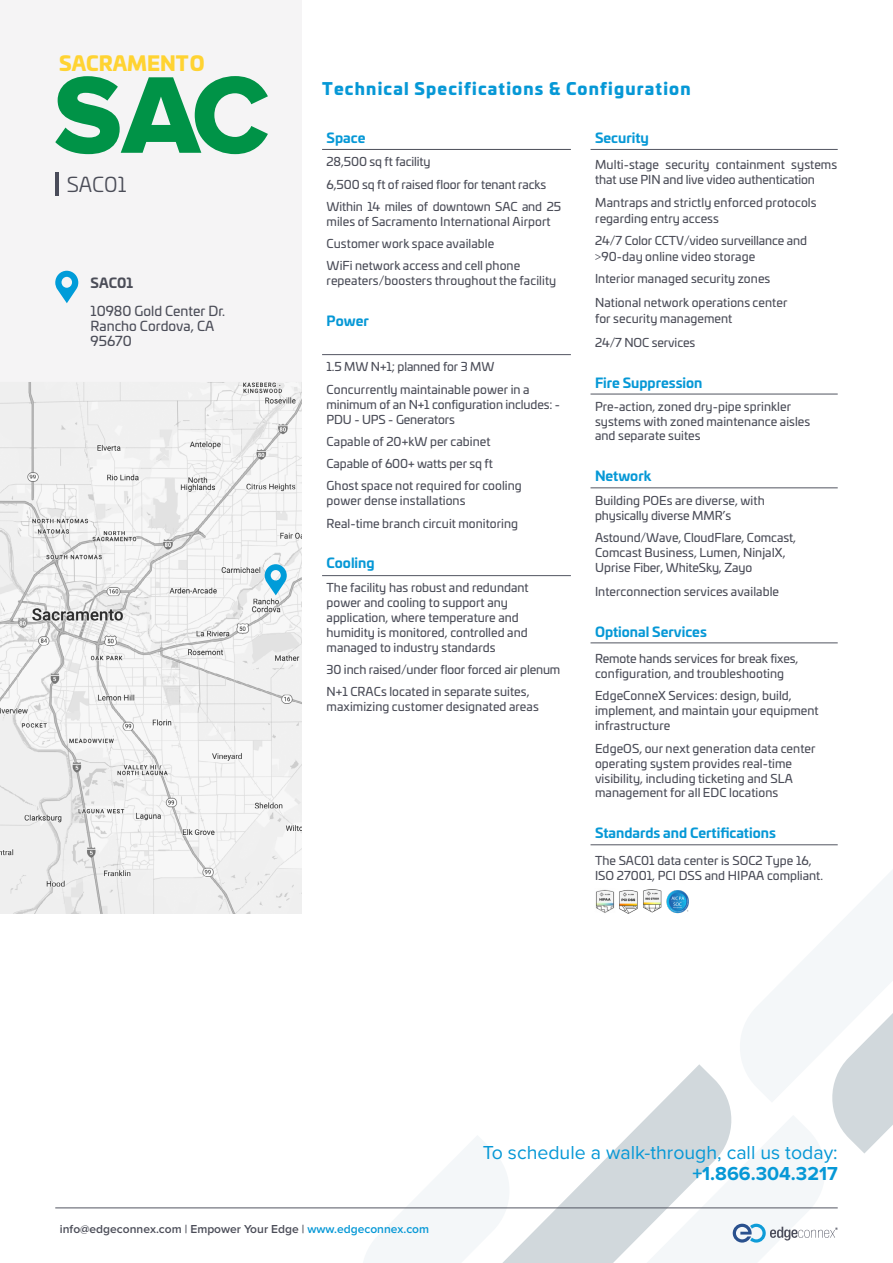
<style>
.page{position:relative;width:893px;height:1263px;background:#fff}
.page>*{position:absolute;margin:0;border:0;box-sizing:border-box;transform-origin:0 0}
.t1{font:113.1px "Proxima Nova Extrabld";color:#009347}
.t2{font:20.4px "Univia Pro";color:#4b4d58}
.t3{font:900 19.95px "Univia Pro";color:#ffd332}
.t4{font:19.5px "Proxima Nova";color:#0698d6}
.t5{font:700 19.5px "Proxima Nova";color:#0698d6}
.t6{font:900 16.5px "Univia Pro";letter-spacing:.075em;color:#0698d6}
.t7{font:700 13.5px "Univia Pro";color:#0698d6}
.t8{font:13.5px/15px "Univia Pro";color:#4b4d58}
.t9{font:700 13.5px "Univia Pro";color:#4b4d58}
.t10{font:12px/15px "Univia Pro";letter-spacing:.005em;color:#4b4d58}
.t11{font:600 12px "Proxima Nova";color:#4b4d58}
.s1{font-family:"Proxima Nova"}
.s2{color:#0698d6}
</style>
<div class="page">
<svg style="left:356px;top:1191px;width:67px;height:72px"></svg>
<svg style="left:734px;top:845px;width:159px;height:112px"></svg>
<svg style="left:423px;top:1136px;width:117px;height:127px;fill:#f4f7f9"></svg>
<img style="left:0;top:382px;width:301px;height:531px">
<div style="left:0;top:0;width:301px;height:382px;background:#f5f4f5"></div>
<hr style="left:55px;top:1207px;width:783px;height:1px;background:#525561">
<hr style="left:322px;top:149px;width:249px;height:1px;background:#4b4d58">
<hr style="left:322px;top:354px;width:249px;height:1px;background:#525561">
<hr style="left:322px;top:575px;width:249px;height:1px;background:#525561">
<hr style="left:590px;top:149px;width:248px;height:1px;background:#525561">
<hr style="left:590px;top:394px;width:248px;height:1px;background:#525561">
<hr style="left:590px;top:488px;width:248px;height:1px;background:#525561">
<hr style="left:590px;top:643px;width:248px;height:1px;background:#525561">
<hr style="left:590px;top:844px;width:248px;height:1px;background:#525561">
<svg style="left:55px;top:271px;width:23px;height:32px"></svg>
<svg style="left:265px;top:564px;width:22px;height:31px"></svg>
<hr style="left:55px;top:172px;width:4px;height:24px;background:#4a4c5a">
<svg style="left:540px;top:957px;width:353px;height:306px"></svg>
<img style="left:666px;top:890px;width:23px;height:24px">
<img style="left:619px;top:890px;width:19px;height:23px">
<img style="left:643px;top:890px;width:19px;height:23px">
<img style="left:595px;top:889px;width:20px;height:24px">
<h3 class="t3" style="left:59px;top:47px;width:147px">SACRAMENTO</h3>
<h1 class="t1" style="left:54px;top:50px;width:217px">SAC</h1>
<h2 class="t2" style="left:67px;top:170px;width:61px">SAC01</h2>
<p class="t9" style="left:91px;top:272px;width:44px">SAC01</p>
<p class="t8" style="left:91px;top:303px;width:136px">10980 Gold Center Dr.<br>Rancho Cordova, CA<br>95670</p>
<h3 class="t6" style="left:322px;top:75px;width:370px">Technical Specifications &amp; Configuration</h3>
<p class="t7" style="left:327px;top:127px;width:40px">Space</p>
<p class="t10" style="left:327px;top:150px;width:236px;line-height:22.2px">28,500 sq ft facility<br>6,500 sq ft of raised floor for tenant racks<br>Within 14 miles of downtown SAC and 25</p>
<p class="t10" style="left:327px;top:210px;width:226px;line-height:22.2px">miles of Sacramento International Airport<br>Customer work space available<br>WiFi network access and cell phone</p>
<p class="t10" style="left:327px;top:272px;width:231px">repeaters/boosters throughout the facility</p>
<p class="t7" style="left:327px;top:310px;width:44px">Power</p>
<p class="t10" style="left:327px;top:355px;width:204px;line-height:22.2px">1.5 MW N+1; planned for 3 MW<br>Concurrently maintainable power in a</p>
<p class="t10" style="left:327px;top:396px;width:235px">minimum of an N+1 configuration includes: -<br>PDU - UPS - Generators</p>
<p class="t10" style="left:327px;top:430px;width:197px;line-height:22.2px">Capable of 20+kW per cabinet<br>Capable of 600+ watts per sq ft<br>Ghost space not required for cooling</p>
<p class="t10" style="left:327px;top:489px;width:193px;line-height:22.2px">power dense installations<br>Real-time branch circuit monitoring</p>
<p class="t7" style="left:327px;top:552px;width:50px">Cooling</p>
<p class="t10" style="left:327px;top:580px;width:203px">The facility has robust and redundant power and cooling to support any application, where temperature and humidity is monitored, controlled and managed to industry standards</p>
<p class="t10" style="left:327px;top:658px;width:235px;line-height:22.2px">30 inch raised/under floor forced air plenum<br>N+1 CRACs located in separate suites,</p>
<p class="t10" style="left:327px;top:699px;width:214px">maximizing customer designated areas</p>
<p class="t7" style="left:595px;top:127px;width:55px">Security</p>
<p class="t10" style="left:595px;top:157px;width:244px">Multi-stage security containment systems that use PIN and live video authentication</p>
<p class="t10" style="left:595px;top:193px;width:223px;line-height:16.5px">Mantraps and strictly enforced protocols regarding entry access</p>
<p class="t10" style="left:595px;top:233px;width:213px;line-height:15.5px">24/7 Color CCTV/video surveillance and <span class="s1">&gt;</span>90-day online video storage</p>
<p class="t10" style="left:595px;top:266px;width:194px;line-height:24.5px">Interior managed security zones<br>National network operations center</p>
<p class="t10" style="left:595px;top:305px;width:139px;line-height:24.5px">for security management<br>24/7 NOC services</p>
<p class="t7" style="left:595px;top:372px;width:109px">Fire Suppression</p>
<p class="t10" style="left:595px;top:398px;width:217px">Pre-action, zoned dry-pipe sprinkler systems with zoned maintenance aisles and separate suites</p>
<p class="t7" style="left:595px;top:466px;width:58px">Network</p>
<p class="t10" style="left:595px;top:492px;width:171px">Building POEs are diverse, with physically diverse MMR’s</p>
<p class="t10" style="left:595px;top:529px;width:203px">Astound/Wave, CloudFlare, Comcast,<br>Comcast Business, Lumen, NinjaIX,<br>Uprise Fiber, WhiteSky, Zayo</p>
<p class="t10" style="left:595px;top:583px;width:186px">Interconnection services available</p>
<p class="t7" style="left:595px;top:621px;width:113px">Optional Services</p>
<p class="t10" style="left:595px;top:651px;width:205px">Remote hands services for break fixes, configuration, and troubleshooting</p>
<p class="t10" style="left:595px;top:688px;width:225px">EdgeConneX Services: design, build, implement, and maintain your equipment infrastructure</p>
<p class="t10" style="left:595px;top:740px;width:222px">EdgeOS, our next generation data center operating system provides real-time visibility, including ticketing and SLA management for all EDC locations</p>
<p class="t7" style="left:595px;top:822px;width:182px">Standards and Certifications</p>
<p class="t10" style="left:595px;top:852px;width:229px">The SAC01 data center is SOC2 Type 16,<br>ISO 27001, PCI DSS and HIPAA compliant.</p>
<h3 class="t4" style="left:483px;top:1141px;width:356px">To schedule a walk-through, call us today:</h3>
<h3 class="t5" style="left:692px;top:1165px;width:147px">+1.866.304.3217</h3>
<p class="t11" style="left:60px;top:1222px;width:371px">info@edgeconnex.com | Empower Your Edge | <span class="s2">www.edgeconnex.com</span></p>
</div>
